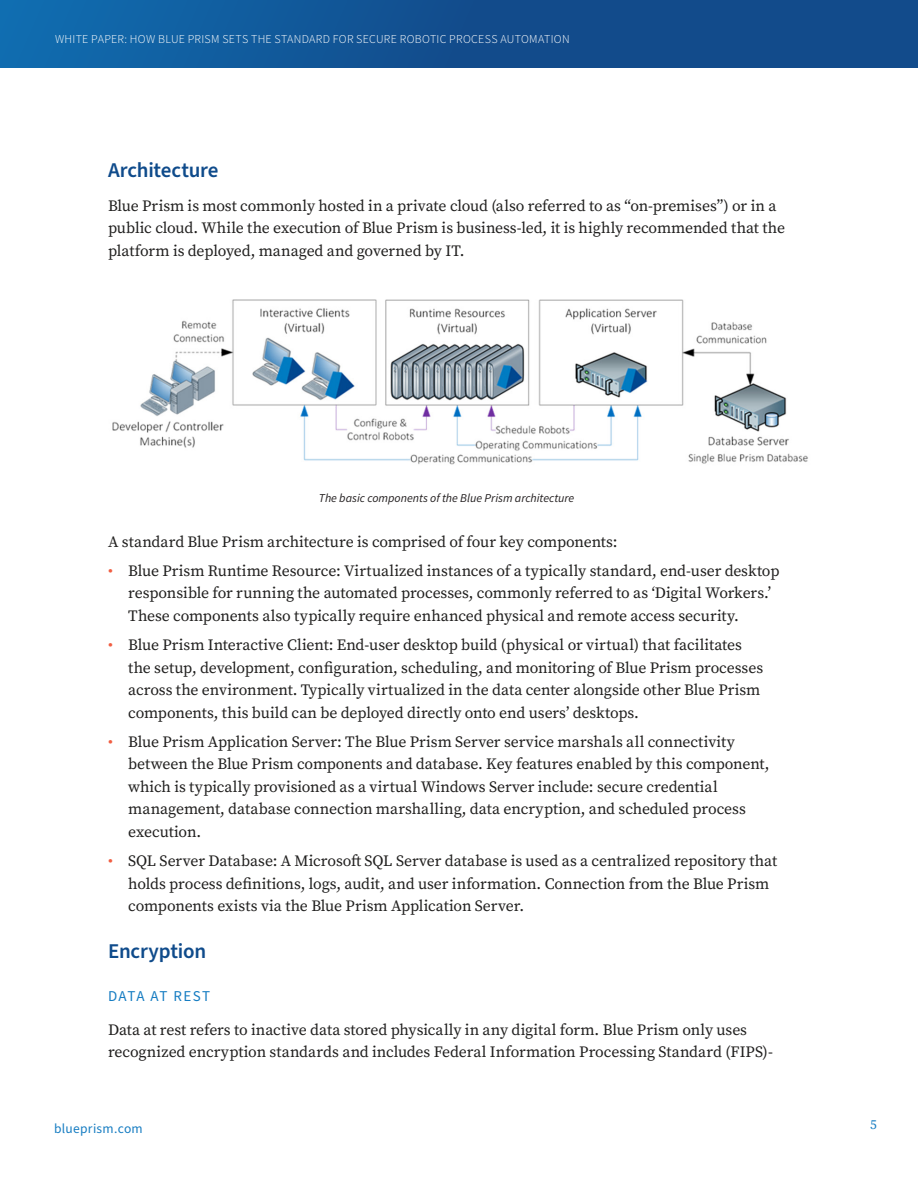
<style>
.page{position:relative;width:918px;height:1188px;background:#fff}
.page>*{position:absolute;margin:0;border:0;box-sizing:border-box;transform-origin:0 0}
.Head_2_was_Header_1{font:600 21px "Source Sans Pro";letter-spacing:-.01em;color:#0f4b8b}
.Pararaph{font:15.75px/22.5px "Source Serif Pro";letter-spacing:-.005em;color:#201f1e}
.Header_3_was_Paragra{font:15px "Source Sans Pro";letter-spacing:.08em;color:#177dc2}
.t1{font:13.5px "Source Sans Pro";letter-spacing:.025em;color:#177dc2}
.t2{font:13.5px "Source Serif Pro";color:#177dc2}
.t3{font:300 12px "Source Sans Pro";letter-spacing:.025em;color:#fff}
.annotation_text{font:italic 12px "Source Sans Pro";color:#231f20}
.s1{color:#f15e42}
</style>
<div class="page">
<img style="left:112px;top:300px;width:696px;height:165px">
<div style="left:0;top:0;width:918px;height:68px;background:linear-gradient(to right,#1166a8,#134281)"></div>
<p class="t3" style="left:55px;top:31px;width:516px">WHITE PAPER: HOW BLUE PRISM SETS THE STANDARD FOR SECURE ROBOTIC PROCESS AUTOMATION</p>
<p class="Head_2_was_Header_1" style="left:108px;top:156px;width:112px">Architecture</p>
<p class="Pararaph" style="left:108px;top:194px;width:679px">Blue Prism is most commonly hosted in a private cloud (also referred to as “on-premises”) or in a public cloud. While the execution of Blue Prism is business-led, it is highly recommended that the platform is deployed, managed and governed by IT.</p>
<p class="annotation_text" style="left:319px;top:490px;width:257px">The basic components of the Blue Prism architecture</p>
<p class="Pararaph" style="left:108px;top:530px;width:511px">A standard Blue Prism architecture is comprised of four key components:</p>
<p class="Pararaph" style="left:128px;top:559px;width:653px;text-indent:-20px"><span class="s1">•</span> Blue Prism Runtime Resource: Virtualized instances of a typically standard, end-user desktop responsible for running the automated processes, commonly referred to as ‘Digital Workers.’<br>These components also typically require enhanced physical and remote access security.</p>
<p class="Pararaph" style="left:128px;top:634px;width:636px;text-indent:-20px"><span class="s1">•</span> Blue Prism Interactive Client: End-user desktop build (physical or virtual) that facilitates the setup, development, configuration, scheduling, and monitoring of Blue Prism processes across the environment. Typically virtualized in the data center alongside other Blue Prism components, this build can be deployed directly onto end users’ desktops.</p>
<p class="Pararaph" style="left:128px;top:730px;width:643px;text-indent:-20px"><span class="s1">•</span> Blue Prism Application Server: The Blue Prism Server service marshals all connectivity between the Blue Prism components and database. Key features enabled by this component, which is typically provisioned as a virtual Windows Server include: secure credential management, database connection marshalling, data encryption, and scheduled process execution.</p>
<p class="Pararaph" style="left:128px;top:850px;width:651px;text-indent:-20px"><span class="s1">•</span> SQL Server Database: A Microsoft SQL Server database is used as a centralized repository that holds process definitions, logs, audit, and user information. Connection from the Blue Prism components exists via the Blue Prism Application Server.</p>
<p class="Head_2_was_Header_1" style="left:108px;top:937px;width:100px">Encryption</p>
<p class="Header_3_was_Paragra" style="left:108px;top:986px;width:104px">DATA AT REST</p>
<p class="Pararaph" style="left:108px;top:1018px;width:666px">Data at rest refers to inactive data stored physically in any digital form. Blue Prism only uses recognized encryption standards and includes Federal Information Processing Standard (FIPS)-</p>
<p class="t1" style="left:54px;top:1119px;width:90px">blueprism.com</p>
<p class="t2" style="left:870px;top:1115px;width:8px">5</p>
</div>
